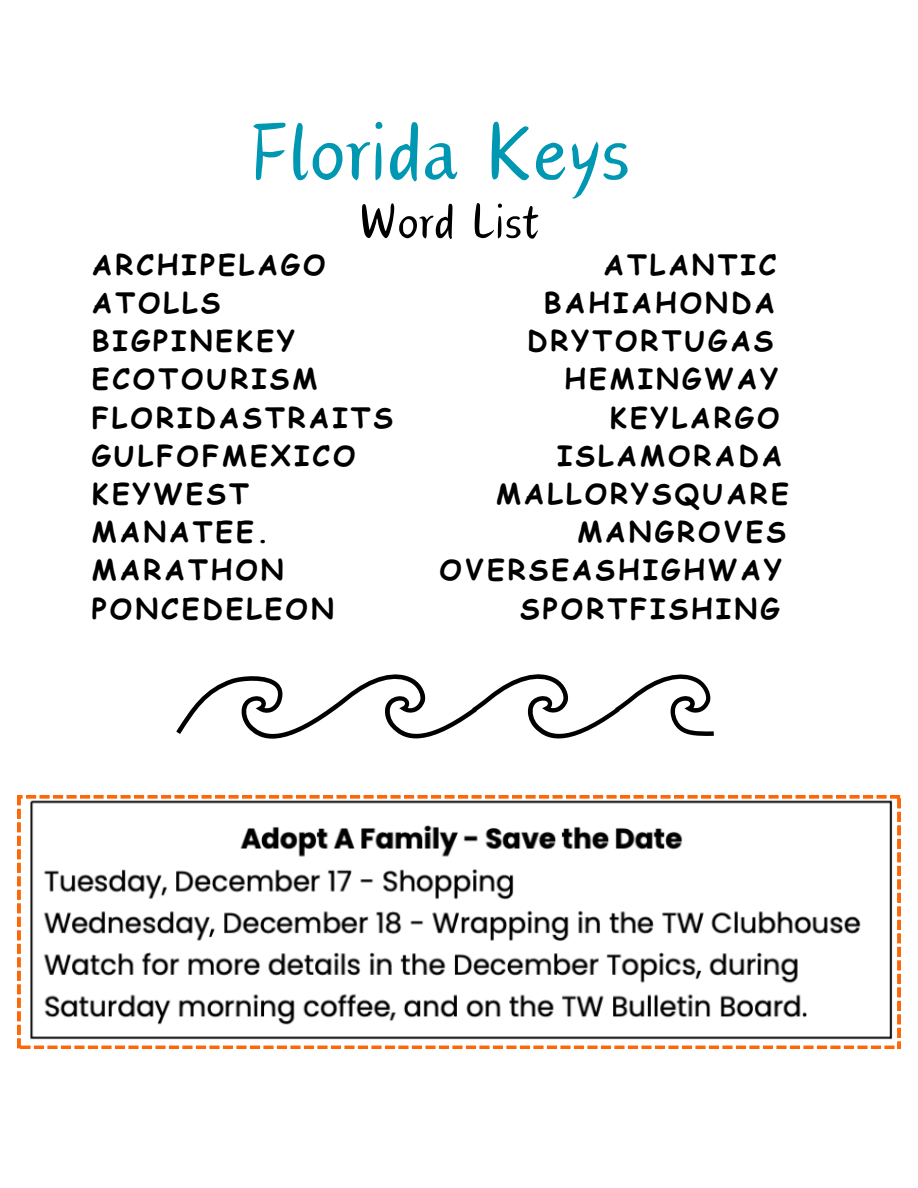
<style>
.page{position:relative;width:918px;height:1188px;background:#fff}
.page>*{position:absolute;margin:0;border:0;box-sizing:border-box;transform-origin:0 0}
.t1{font:111.75px "Canva Cake Shop";color:#0097b2}
.t2{font:66.6px "Canva Cake Shop";color:#000}
.t3{font:700 28.2px "Comic Sans MS";letter-spacing:.11em;color:#000}
</style>
<div class="page">
<svg style="left:176px;top:674px;width:538px;height:65px"></svg>
<svg style="left:18px;top:795px;width:882px;height:253px"></svg>
<p class="t1" style="left:248px;top:104px;width:383px">Florida Keys</p>
<p class="t2" style="left:359px;top:193px;width:181px">Word List</p>
<h1 class="t3" style="left:92px;top:244px;width:235px">ARCHIPELAGO</h1>
<h1 class="t3" style="left:603px;top:244px;width:174px">ATLANTIC</h1>
<h2 class="t3" style="left:92px;top:282px;width:130px">ATOLLS</h2>
<h2 class="t3" style="left:544px;top:282px;width:233px">BAHIAHONDA</h2>
<p class="t3" style="left:92px;top:320px;width:205px">BIGPINEKEY</p>
<p class="t3" style="left:527px;top:320px;width:248px">DRYTORTUGAS</p>
<p class="t3" style="left:92px;top:358px;width:227px">ECOTOURISM</p>
<p class="t3" style="left:565px;top:358px;width:215px">HEMINGWAY</p>
<p class="t3" style="left:92px;top:396px;width:303px">FLORIDASTRAITS</p>
<p class="t3" style="left:610px;top:396px;width:171px">KEYLARGO</p>
<p class="t3" style="left:92px;top:435px;width:265px">GULFOFMEXICO</p>
<p class="t3" style="left:557px;top:435px;width:227px">ISLAMORADA</p>
<p class="t3" style="left:92px;top:473px;width:158px">KEYWEST</p>
<p class="t3" style="left:496px;top:473px;width:294px">MALLORYSQUARE</p>
<p class="t3" style="left:92px;top:511px;width:179px">MANATEE.</p>
<p class="t3" style="left:577px;top:511px;width:210px">MANGROVES</p>
<p class="t3" style="left:92px;top:549px;width:193px">MARATHON</p>
<p class="t3" style="left:440px;top:549px;width:344px">OVERSEASHIGHWAY</p>
<p class="t3" style="left:92px;top:588px;width:244px">PONCEDELEON</p>
<p class="t3" style="left:520px;top:588px;width:261px">SPORTFISHING</p>
</div>
